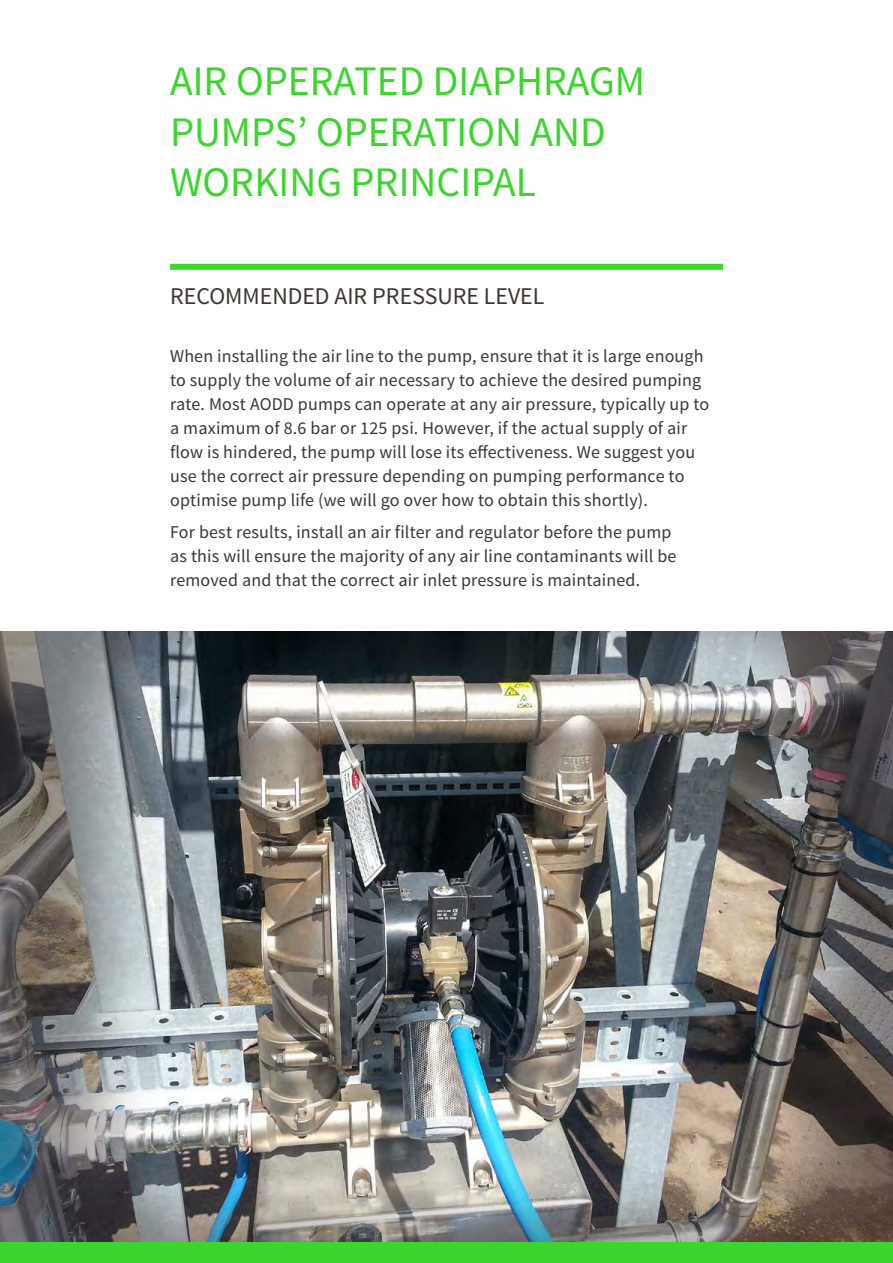
<style>
.page{position:relative;width:893px;height:1263px;background:#fff}
.page>*{position:absolute;margin:0;border:0;box-sizing:border-box;transform-origin:0 0}
.t1{font:42px/50.4px "Source Sans Pro";color:#3cd52e}
.t2{font:24px "Source Sans Pro";color:#3c3631}
.t3{font:18px/24px "Source Sans Pro";letter-spacing:.01em;color:#3c3631}
</style>
<div class="page">
<div style="left:0;top:1242px;width:893px;height:21px;background:#3cd52e"></div>
<div style="left:170px;top:264px;width:553px;height:6px;background:#3cd52e"></div>
<img style="left:0;top:631px;width:893px;height:611px">
<h1 class="t1" style="left:170px;top:57px;width:477px">AIR OPERATED DIAPHRAGM<br>PUMPS’ OPERATION AND<br>WORKING PRINCIPAL</h1>
<h2 class="t2" style="left:170px;top:281px;width:376px">RECOMMENDED AIR PRESSURE LEVEL</h2>
<p class="t3" style="left:170px;top:344px;width:541px">When installing the air line to the pump, ensure that it is large enough to supply the volume of air necessary to achieve the desired pumping rate. Most AODD pumps can operate at any air pressure, typically up to a maximum of 8.6 bar or 125 psi. However, if the actual supply of air flow is hindered, the pump will lose its effectiveness. We suggest you use the correct air pressure depending on pumping performance to optimise pump life (we will go over how to obtain this shortly).</p>
<p class="t3" style="left:170px;top:521px;width:508px">For best results, install an air filter and regulator before the pump as this will ensure the majority of any air line contaminants will be removed and that the correct air inlet pressure is maintained.</p>
</div>
